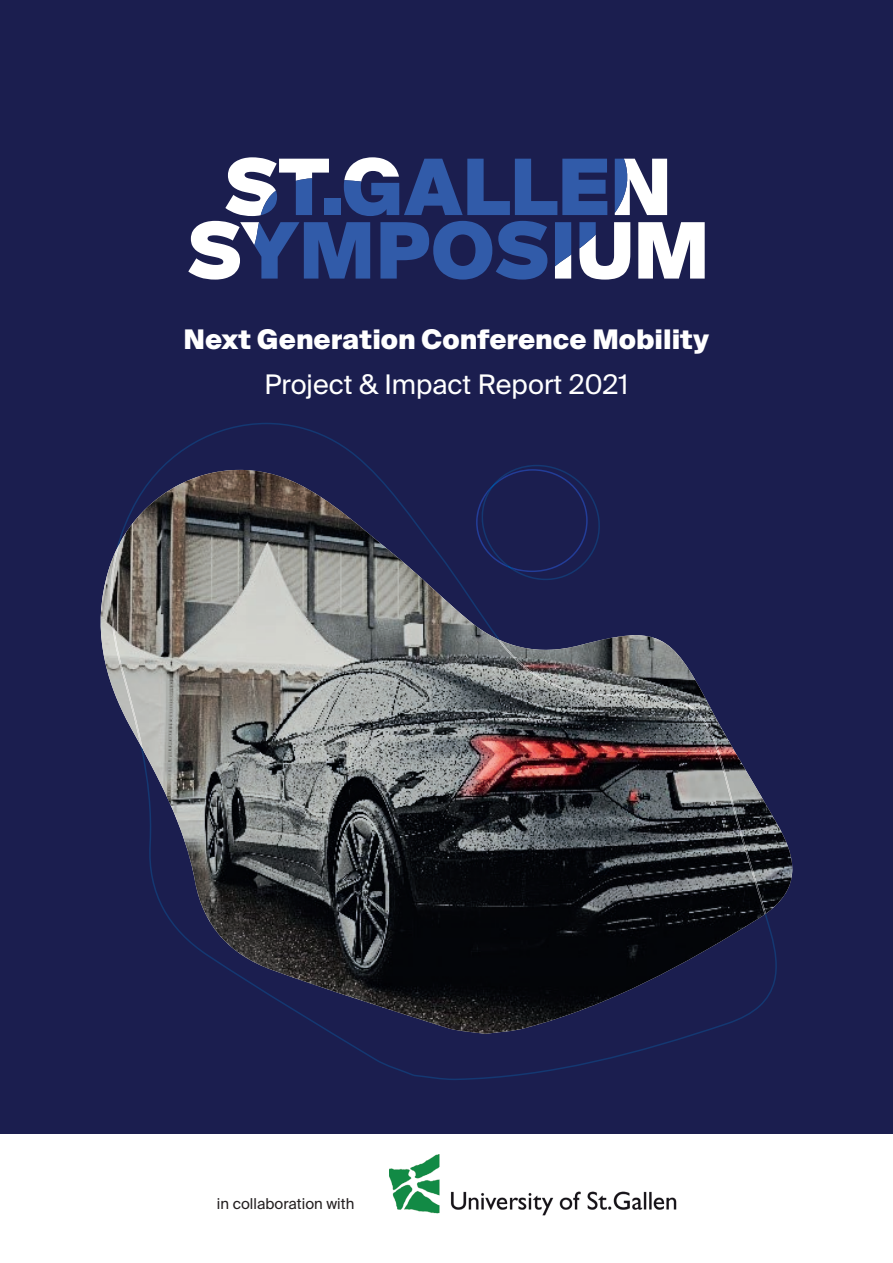
<style>
.page{position:relative;width:893px;height:1263px;background:#fff}
.page>*{position:absolute;margin:0;border:0;box-sizing:border-box;transform-origin:0 0}
.t1{font:900 27px "Suisse Intl";color:#fff}
.t2{font:27px "Suisse Intl";color:#fff}
.t3{font:15px "Suisse Intl";color:#231f20}
</style>
<div class="page">
<div style="left:0;top:0;width:893px;height:1133px;background:#1b1e4f"></div>
<svg style="left:188px;top:157px;width:517px;height:123px"></svg>
<svg style="left:118px;top:423px;width:660px;height:657px"></svg>
<img style="left:107px;top:544px;width:659px;height:370px">
<svg style="left:476px;top:465px;width:131px;height:115px"></svg>
<img style="left:389px;top:1154px;width:287px;height:61px">
<p class="t1" style="left:184px;top:324px;width:527px">Next Generation Conference Mobility</p>
<p class="t2" style="left:264px;top:369px;width:365px">Project &amp; Impact Report 2021</p>
<p class="t3" style="left:217px;top:1195px;width:139px">in collaboration with</p>
</div>
